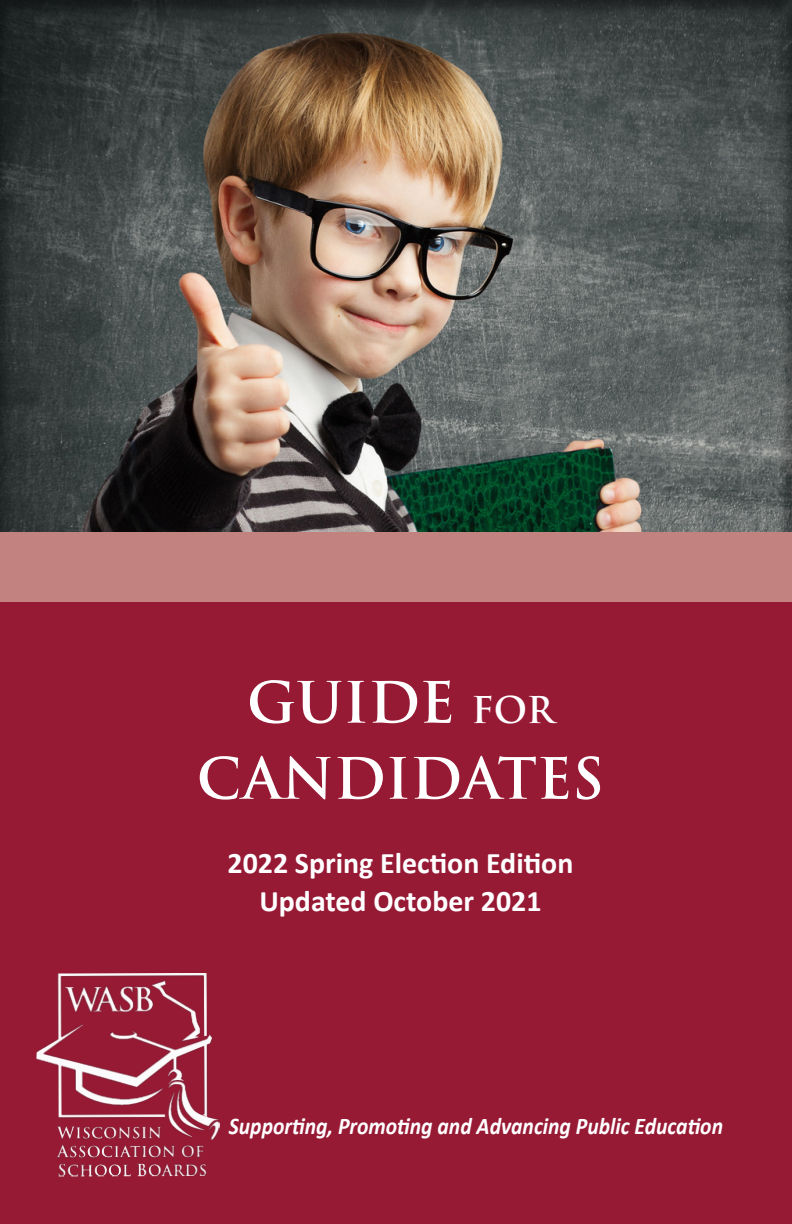
<style>
.page{position:relative;width:792px;height:1224px;background:#fff}
.page>*{position:absolute;margin:0;border:0;box-sizing:border-box;transform-origin:0 0}
.t1{font:700 55.4px "Trajan Pro";color:#fff}
.t2{font:700 30px "Calibri";color:#fff}
.t3{font:italic 700 24px "Calibri";color:#fff;scale:.9 1}
.s1{font-size:36px}
</style>
<div class="page">
<div style="left:0;top:0;width:792px;height:592px;background:#231f20;opacity:.5"></div>
<div style="left:0;top:602px;width:792px;height:622px;background:#971a35"></div>
<div style="left:0;top:533px;width:792px;height:69px;background:#c2827f"></div>
<img style="left:36px;top:973px;width:184px;height:204px">
<p class="t1" style="left:247px;top:668px;width:309px">GUIDE <span class="s1">FOR</span></p>
<p class="t1" style="left:197px;top:744px;width:409px">CANDIDATES</p>
<p class="t2" style="left:228px;top:842px;width:347px">2022 Spring Election Edition</p>
<p class="t2" style="left:259px;top:880px;width:284px">Updated October 2021</p>
<p class="t3" style="left:229px;top:1109px;width:551px">Supporting, Promoting and Advancing Public Education</p>
</div>
